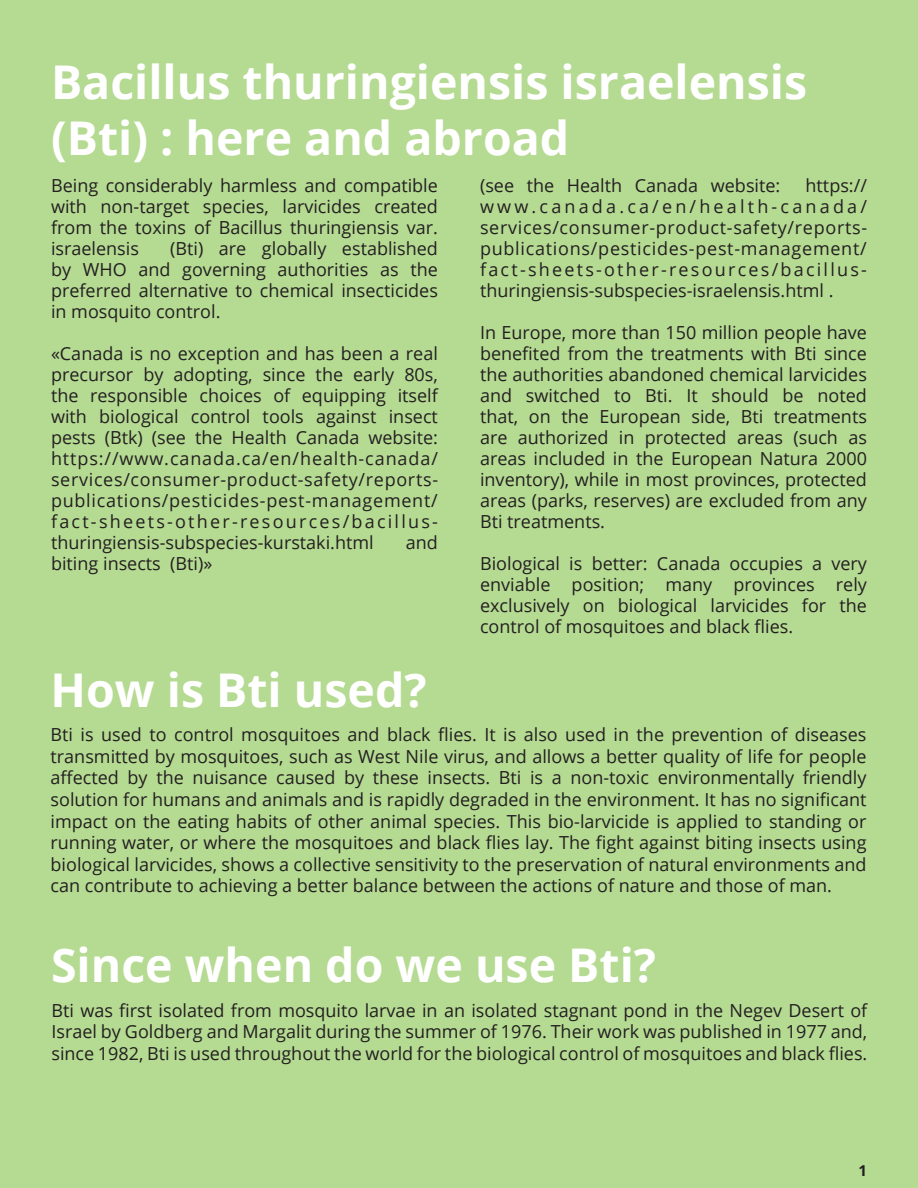
<style>
.page{position:relative;width:918px;height:1188px;background:#b5da92}
.page>*{position:absolute;margin:0;border:0;box-sizing:border-box;transform-origin:0 0}
.t1{font:700 46.5px/55.8px "Open Sans";color:#fff}
.t2{font:18px/21px "Open Sans";color:#231f20;text-align:justify}
.t3{font:700 15px "Open Sans";color:#231f20}
</style>
<div class="page">
<p class="t1" style="left:51px;top:53px;width:758px">Bacillus thuringiensis israelensis (Bti) : here and abroad</p>
<p class="t2" style="left:51px;top:175px;width:388px">Being considerably harmless and compatible with non-target species, larvicides created from the toxins of Bacillus thuringiensis var. israelensis</p>
<p class="t2" style="left:51px;top:238px;width:388px;text-indent:119px">(Bti) are globally established by WHO and governing authorities as the preferred alternative to chemical insecticides in mosquito control.</p>
<p class="t2" style="left:51px;top:343px;width:389px">«Canada is no exception and has been a real precursor by adopting, since the early 80s, the responsible choices of equipping itself with biological control tools against insect pests (Btk) (see the Health Canada website: https://www.canada.ca/en/health-canada/ services/consumer-product-safety/reports&shy;publications/pesticides-pest-management/ fact-sheets-other-resources/bacillus&shy;thuringiensis-subspecies-kurstaki.html</p>
<p class="t2" style="left:406px;top:532px;width:34px">and</p>
<p class="t2" style="left:51px;top:553px;width:163px">biting insects (Bti)»</p>
<p class="t2" style="left:480px;top:175px;width:389px;text-indent:326px">https:// www.canada.ca/en/health-canada/ services/consumer-product-safety/reports&shy;publications/pesticides-pest-management/ fact-sheets-other-resources/bacillus&shy;thuringiensis-subspecies-israelensis.html .</p>
<p class="t2" style="left:480px;top:322px;width:388px">In Europe, more than 150 million people have benefited from the treatments with Bti since the authorities abandoned chemical larvicides and switched to Bti. It should be noted that, on the European side, Bti treatments are authorized in protected areas (such as areas included in the European Natura 2000 inventory), while in most provinces, protected areas (parks, reserves) are excluded from any Bti treatments.</p>
<p class="t2" style="left:480px;top:553px;width:388px">Biological is better: Canada occupies a very enviable position; many provinces rely exclusively on biological larvicides for the control of mosquitoes and black flies.</p>
<p class="t2" style="left:480px;top:175px;width:302px">(see the Health Canada website:</p>
<p class="t1" style="left:51px;top:661px;width:378px">How is Bti used?</p>
<p class="t2" style="left:51px;top:723px;width:817px;line-height:21.6px">Bti is used to control mosquitoes and black flies. It is also used in the prevention of diseases transmitted by mosquitoes, such as West Nile virus, and allows a better quality of life for people affected by the nuisance caused by these insects. Bti is a non-toxic environmentally friendly solution for humans and animals and is rapidly degraded in the environment. It has no significant impact on the eating habits of other animal species. This bio-larvicide is applied to standing or running water, or where the mosquitoes and black flies lay. The fight against biting insects using biological larvicides, shows a collective sensitivity to the preservation of natural environments and can contribute to achieving a better balance between the actions of nature and those of man.</p>
<p class="t1" style="left:51px;top:936px;width:607px">Since when do we use Bti?</p>
<p class="t2" style="left:51px;top:999px;width:817px;line-height:21.6px">Bti was first isolated from mosquito larvae in an isolated stagnant pond in the Negev Desert of Israel by Goldberg and Margalit during the summer of 1976. Their work was published in 1977 and, since 1982, Bti is used throughout the world for the biological control of mosquitoes and black flies.</p>
<p class="t3" style="left:858px;top:1159px;width:10px">1</p>
</div>
